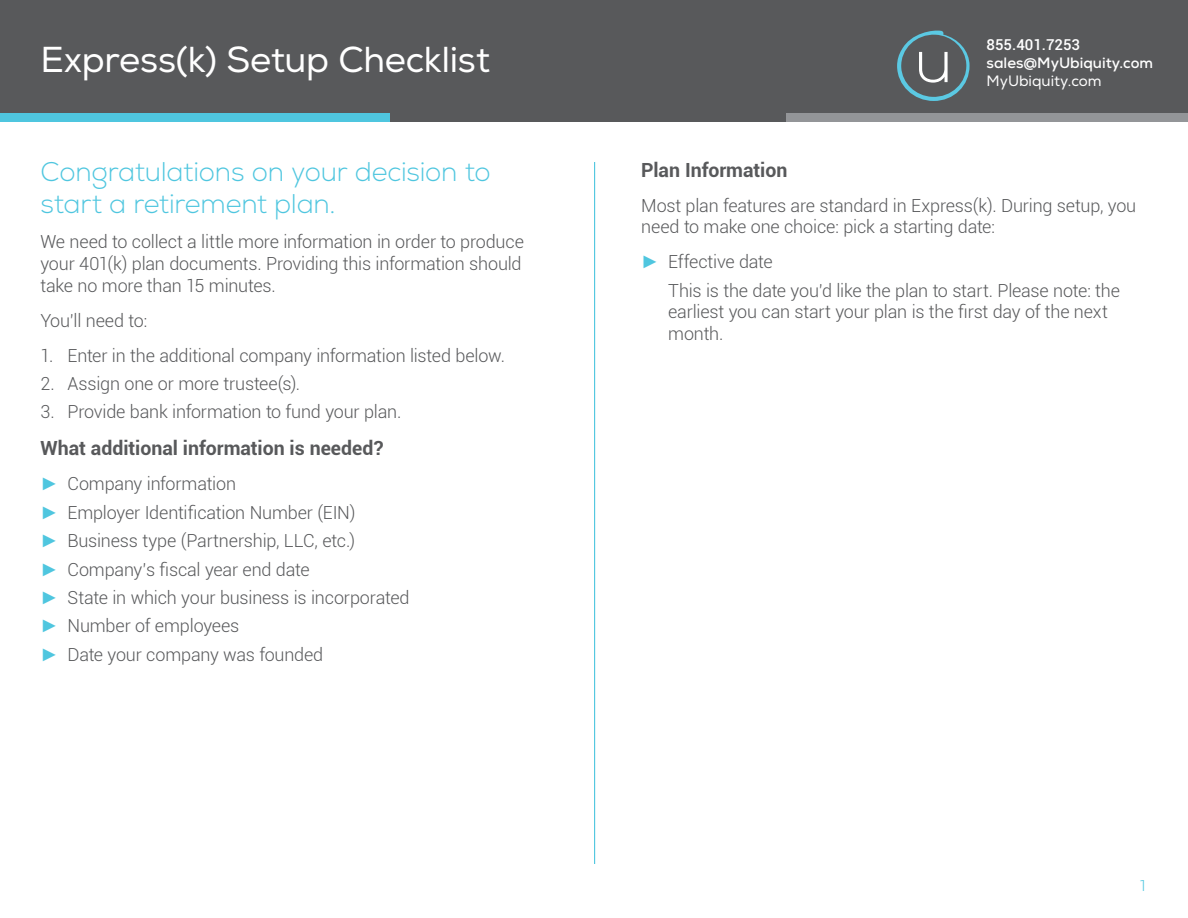
<style>
.page{position:relative;width:1188px;height:918px;background:#fff}
.page>*{position:absolute;margin:0;border:0;box-sizing:border-box;transform-origin:0 0}
.t1{font:36px "Nexa";letter-spacing:-.01em;color:#fff}
.t2{font:300 27px/32.4px "Nexa";letter-spacing:-.01em;color:#4fc6df}
.t3{font:700 19.5px "Roboto";color:#58595b}
.t4{font:300 18px/28.3px "Roboto";letter-spacing:-.01em;color:#58595b}
.t5{font:700 15px "Nexa";color:#fff}
.t6{font:15px "Nexa";color:#fff}
.t7{font:500 15px "Roboto";color:#fff}
.t8{font:300 15px "Roboto";color:#4fc6df}
.s1{font-family:"Arial";font-weight:400;color:#4fc6df}
</style>
<div class="page">
<div style="left:0;top:1px;width:1188px;height:112px;background:#58595b"></div>
<div style="left:0;top:113px;width:402px;height:9px;background:#4fc6df"></div>
<div style="left:390px;top:111px;width:402px;height:11px;background:#58595b"></div>
<div style="left:787px;top:113px;width:401px;height:9px;background:#939598"></div>
<svg style="left:897px;top:31px;width:73px;height:70px"></svg>
<hr style="left:594px;top:162px;width:1px;height:702px;background:#4fc6df">
<h1 class="t1" style="left:40px;top:38px;width:451px">Express(k) Setup Checklist</h1>
<h2 class="t2" style="left:40px;top:156px;width:452px">Congratulations on your decision to start a retirement plan.</h2>
<p class="t4" style="left:40px;top:231px;width:485px;line-height:21.6px">We need to collect a little more information in order to produce your 401(k) plan documents. Providing this information should take no more than 15 minutes.</p>
<p class="t4" style="left:40px;top:306px;width:108px">You’ll need to:</p>
<p class="t4" style="left:40px;top:341px;width:466px">1. Enter in the additional company information listed below.</p>
<p class="t4" style="left:40px;top:369px;width:261px">2. Assign one or more trustee(s).</p>
<p class="t4" style="left:40px;top:397px;width:362px">3. Provide bank information to fund your plan.</p>
<p class="t3" style="left:40px;top:435px;width:344px">What additional information is needed?</p>
<p class="t4" style="left:40px;top:469px;width:371px"><span class="s1">►</span> Company information<br><span class="s1">►</span> Employer Identification Number (EIN)<br><span class="s1">►</span> Business type (Partnership, LLC, etc.)<br><span class="s1">►</span> Company’s fiscal year end date<br><span class="s1">►</span> State in which your business is incorporated <span class="s1">►</span> Number of employees<br><span class="s1">►</span> Date your company was founded</p>
<p class="t7" style="left:987px;top:34px;width:95px">855.401.7253</p>
<p class="t5" style="left:987px;top:53px;width:168px">sales@MyUbiquity.com</p>
<p class="t6" style="left:987px;top:72px;width:117px">MyUbiquity.com</p>
<p class="t3" style="left:641px;top:156px;width:148px">Plan Information</p>
<p class="t4" style="left:641px;top:194px;width:497px;line-height:21.6px">Most plan features are standard in Express(k). During setup, you need to make one choice: pick a starting date:</p>
<p class="t4" style="left:668px;top:247px;width:453px;text-indent:-27px"><span class="s1">►</span> Effective date<br>This is the date you’d like the plan to start. Please note: the</p>
<p class="t4" style="left:668px;top:301px;width:441px;line-height:21.6px">earliest you can start your plan is the first day of the next month.</p>
<p class="t8" style="left:1139px;top:875px;width:10px">1</p>
</div>
